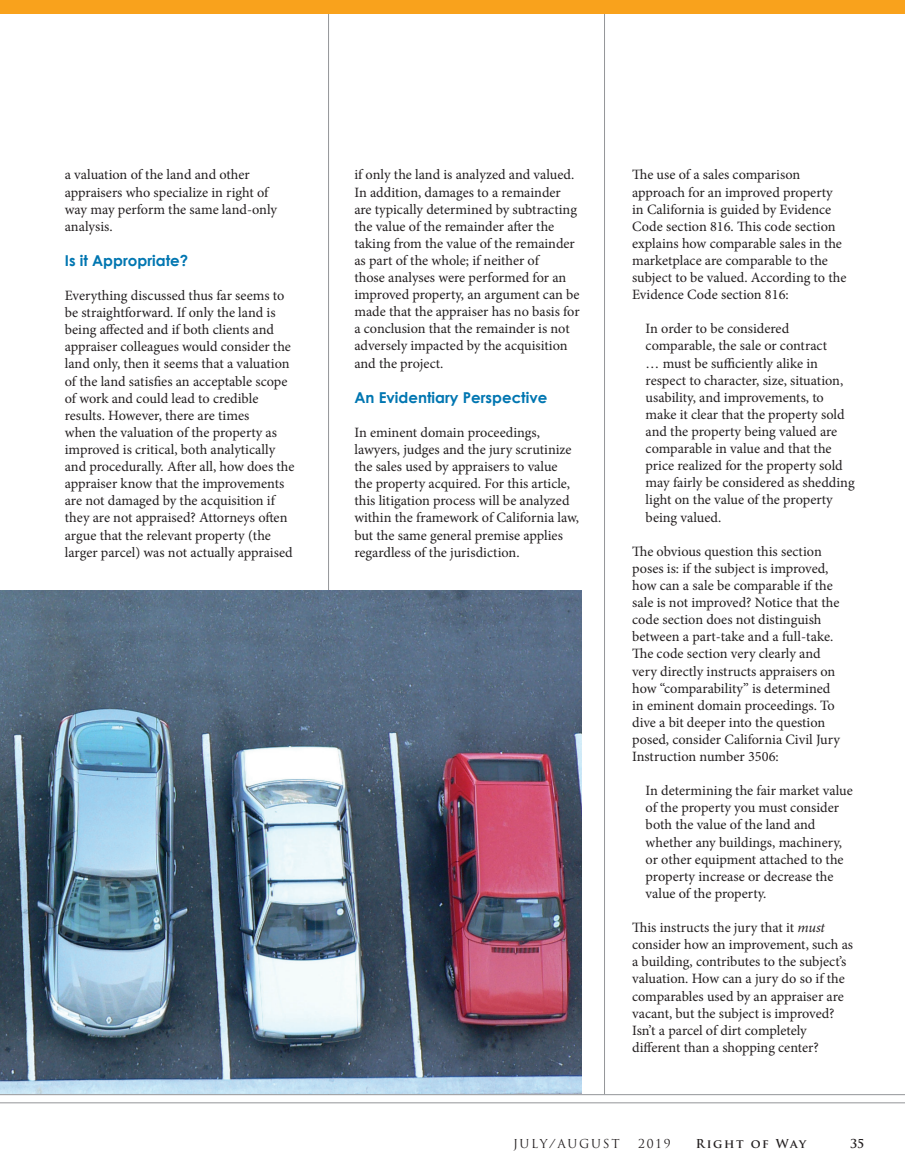
<style>
.page{position:relative;width:905px;height:1175px;background:#fff}
.page>*{position:absolute;margin:0;border:0;box-sizing:border-box;transform-origin:0 0}
.BodyCopy{font:700 15px "Century Gothic";color:#0076b1}
.BodyCopy-2{font:14.25px/17.1px "Minion Pro";color:#231f20}
.t1{font:12px "Trajan Pro";letter-spacing:.14em;color:#231f20}
.t2{font:700 12px "Trajan Pro";letter-spacing:.12em;color:#231f20}
.s1{font-style:italic}
</style>
<div class="page">
<hr style="left:0;top:1102px;width:904px;height:1px;background:#939598">
<hr style="left:0;top:1094px;width:904px;height:1px;background:#939598">
<hr style="left:604px;top:0;width:1px;height:1094px;background:#939598">
<hr style="left:328px;top:0;width:1px;height:1094px;background:#939598">
<img style="left:0;top:590px;width:582px;height:503px">
<div style="left:0;top:0;width:904px;height:14px;background:#f9a21c"></div>
<p class="BodyCopy-2" style="left:65px;top:166px;width:214px">a valuation of the land and other appraisers who specialize in right of way may perform the same land-only analysis.</p>
<p class="BodyCopy" style="left:65px;top:251px;width:125px">Is it Appropriate?</p>
<p class="BodyCopy-2" style="left:65px;top:287px;width:231px">Everything discussed thus far seems to be straightforward. If only the land is being affected and if both clients and appraiser colleagues would consider the land only, then it seems that a valuation of the land satisfies an acceptable scope of work and could lead to credible results. However, there are times<br>when the valuation of the property as improved is critical, both analytically and procedurally. After all, how does the appraiser know that the improvements are not damaged by the acquisition if they are not appraised? Attorneys often argue that the relevant property (the larger parcel) was not actually appraised</p>
<p class="BodyCopy-2" style="left:354px;top:166px;width:227px">if only the land is analyzed and valued.<br>In addition, damages to a remainder are typically determined by subtracting the value of the remainder after the taking from the value of the remainder as part of the whole; if neither of<br>those analyses were performed for an improved property, an argument can be made that the appraiser has no basis for a conclusion that the remainder is not adversely impacted by the acquisition and the project.</p>
<p class="BodyCopy" style="left:354px;top:388px;width:194px">An Evidentiary Perspective</p>
<p class="BodyCopy-2" style="left:354px;top:424px;width:226px">In eminent domain proceedings, lawyers, judges and the jury scrutinize the sales used by appraisers to value the property acquired. For this article, this litigation process will be analyzed within the framework of California law, but the same general premise applies regardless of the jurisdiction.</p>
<p class="BodyCopy-2" style="left:632px;top:166px;width:216px">The use of a sales comparison approach for an improved property in California is guided by Evidence Code section 816. This code section explains how comparable sales in the marketplace are comparable to the subject to be valued. According to the Evidence Code section 816:</p>
<p class="BodyCopy-2" style="left:645px;top:320px;width:210px">In order to be considered comparable, the sale or contract<br>… must be sufficiently alike in respect to character, size, situation, usability, and improvements, to make it clear that the property sold and the property being valued are comparable in value and that the price realized for the property sold may fairly be considered as shedding light on the value of the property being valued.</p>
<p class="BodyCopy-2" style="left:632px;top:543px;width:209px">The obvious question this section poses is: if the subject is improved, how can a sale be comparable if the sale is not improved? Notice that the code section does not distinguish between a part-take and a full-take.<br>The code section very clearly and very directly instructs appraisers on how “comparability” is determined in eminent domain proceedings. To dive a bit deeper into the question posed, consider California Civil Jury Instruction number 3506:</p>
<p class="BodyCopy-2" style="left:645px;top:782px;width:209px">In determining the fair market value of the property you must consider both the value of the land and whether any buildings, machinery, or other equipment attached to the property increase or decrease the value of the property.</p>
<p class="BodyCopy-2" style="left:632px;top:919px;width:222px">This instructs the jury that it <span class="s1">must </span>consider how an improvement, such as a building, contributes to the subject’s valuation. How can a jury do so if the comparables used by an appraiser are vacant, but the subject is improved?<br>Isn’t a parcel of dirt completely different than a shopping center?</p>
<p class="t1" style="left:513px;top:1136px;width:108px">JULY/AUGUST</p>
<p class="t1" style="left:638px;top:1136px;width:34px">2019</p>
<p class="t2" style="left:696px;top:1136px;width:112px">Right of Way</p>
<p class="t2" style="left:850px;top:1136px;width:16px">35</p>
</div>
